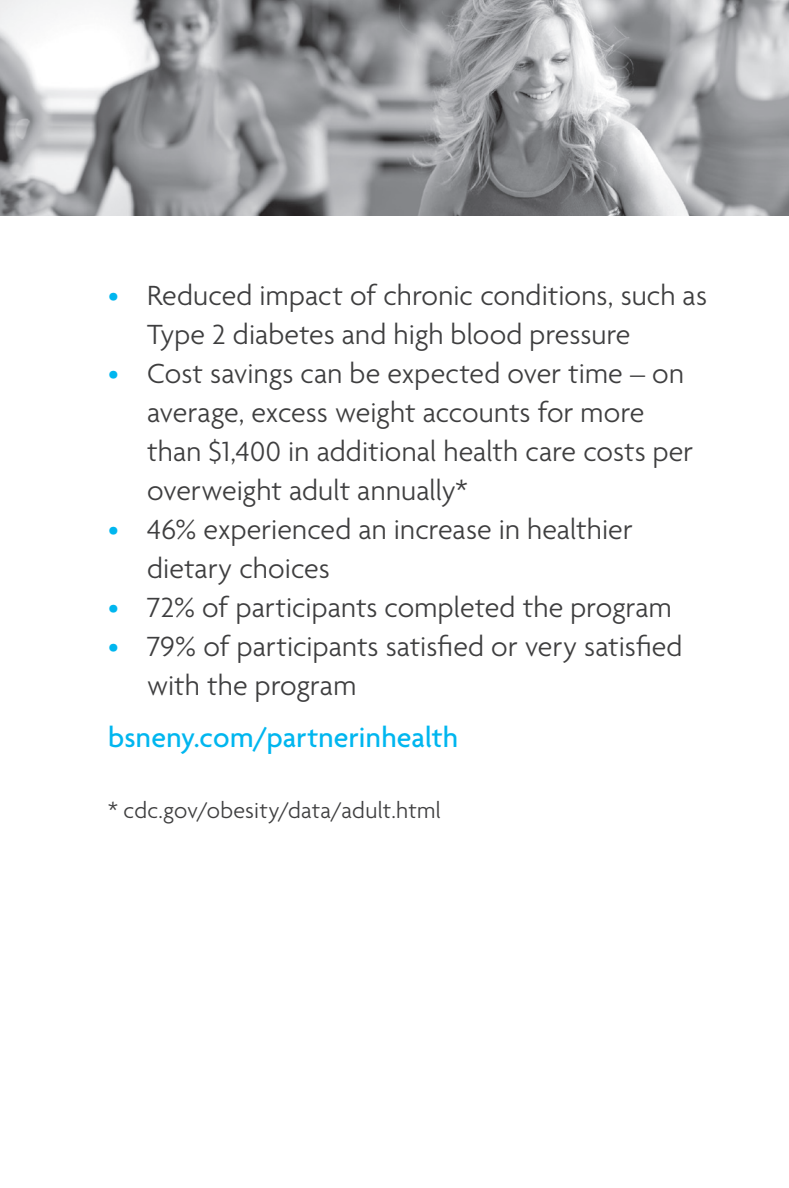
<style>
.page{position:relative;width:789px;height:1188px;background:#fff}
.page>*{position:absolute;margin:0;border:0;box-sizing:border-box;transform-origin:0 0}
.t1{font:300 30px/39px "Agenda";letter-spacing:.005em;color:#3e3e3f}
.t2{font:500 30px "Agenda";letter-spacing:.01em;color:#00b6ef}
.t3{font:300 24px "Agenda";letter-spacing:.01em;color:#3e3e3f}
.s1{color:#00b6ef}
</style>
<div class="page">
<img style="left:0;top:0;width:788px;height:216px">
<p class="t1" style="left:147px;top:278px;width:561px;text-indent:-39px"><span class="s1">•</span> Reduced impact of chronic conditions, such as<br>Type 2 diabetes and high blood pressure</p>
<p class="t1" style="left:147px;top:356px;width:547px;text-indent:-39px"><span class="s1">•</span> Cost savings can be expected over time – on average, excess weight accounts for more than $1,400 in additional health care costs per overweight adult annually*</p>
<p class="t1" style="left:147px;top:512px;width:487px;text-indent:-39px"><span class="s1">•</span> 46% experienced an increase in healthier dietary choices</p>
<p class="t1" style="left:108px;top:590px;width:565px"><span class="s1">•</span> 72% of participants completed the program</p>
<p class="t1" style="left:147px;top:629px;width:537px;text-indent:-39px"><span class="s1">•</span> 79% of participants satisfied or very satisfied with the program</p>
<p class="t2" style="left:108px;top:722px;width:351px">bsneny.com/partnerinhealth</p>
<p class="t3" style="left:108px;top:797px;width:334px">* cdc.gov/obesity/data/adult.html</p>
</div>
